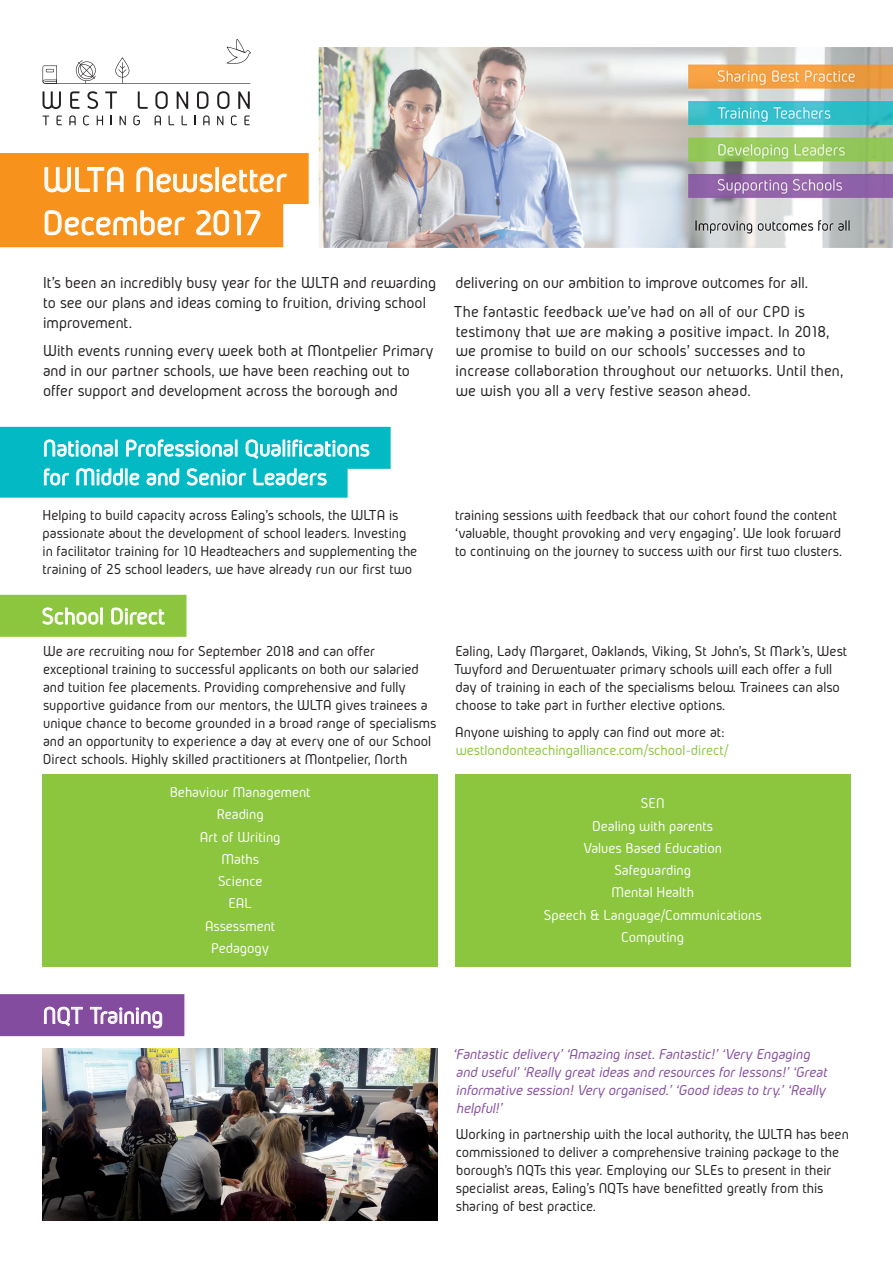
<style>
.page{position:relative;width:893px;height:1263px;background:#fff}
.page>*{position:absolute;margin:0;border:0;box-sizing:border-box;transform-origin:0 0}
.t1{font:36px/43.2px "Gidole Play";color:#fff}
.t2{font:24px/28.8px "Gidole Play";color:#fff}
.t3{font:16.5px/19.8px "Gidole Play";color:#231f20}
.t4{font:15px/18px "Gidole Play";color:#231f20}
.t5{font:italic 15px/18px "Gidole Play";color:#844c9e}
.t6{font:15px/22.2px "Gidole Play";color:#fff;text-align:center}
.t7{font:15px "Gidole Play";color:#8bc63e}
</style>
<div class="page">
<div style="left:0;top:153px;width:309px;height:51px;background:#f7931d"></div>
<div style="left:0;top:196px;width:283px;height:51px;background:#f7931d"></div>
<svg style="left:44px;top:167px;width:80px;height:25px"></svg>
<svg style="left:136px;top:167px;width:77px;height:25px"></svg>
<svg style="left:222px;top:169px;width:65px;height:23px"></svg>
<svg style="left:44px;top:210px;width:141px;height:26px"></svg>
<svg style="left:196px;top:210px;width:65px;height:26px"></svg>
<svg style="left:43px;top:39px;width:208px;height:45px"></svg>
<svg style="left:42px;top:91px;width:19px;height:18px"></svg>
<svg style="left:177px;top:91px;width:11px;height:18px"></svg>
<svg style="left:238px;top:91px;width:12px;height:18px"></svg>
<svg style="left:197px;top:91px;width:12px;height:18px"></svg>
<svg style="left:155px;top:91px;width:13px;height:18px"></svg>
<svg style="left:217px;top:91px;width:13px;height:18px"></svg>
<svg style="left:138px;top:91px;width:10px;height:18px"></svg>
<svg style="left:217px;top:116px;width:7px;height:9px"></svg>
<svg style="left:203px;top:115px;width:7px;height:10px"></svg>
<svg style="left:155px;top:115px;width:6px;height:10px"></svg>
<svg style="left:133px;top:115px;width:7px;height:10px"></svg>
<svg style="left:244px;top:116px;width:6px;height:9px"></svg>
<svg style="left:57px;top:116px;width:5px;height:9px"></svg>
<svg style="left:231px;top:115px;width:6px;height:11px"></svg>
<svg style="left:43px;top:116px;width:6px;height:9px"></svg>
<svg style="left:169px;top:116px;width:5px;height:9px"></svg>
<svg style="left:182px;top:116px;width:5px;height:9px"></svg>
<svg style="left:69px;top:91px;width:57px;height:35px"></svg>
<img style="left:319px;top:48px;width:574px;height:199px">
<div style="left:0;top:427px;width:391px;height:42px;background:#03bac4"></div>
<div style="left:0;top:456px;width:348px;height:42px;background:#03bac4"></div>
<svg style="left:44px;top:439px;width:73px;height:18px"></svg>
<svg style="left:126px;top:439px;width:111px;height:18px"></svg>
<svg style="left:245px;top:439px;width:125px;height:20px"></svg>
<svg style="left:44px;top:468px;width:25px;height:18px"></svg>
<svg style="left:76px;top:468px;width:64px;height:18px"></svg>
<svg style="left:146px;top:468px;width:33px;height:18px"></svg>
<svg style="left:186px;top:468px;width:60px;height:18px"></svg>
<svg style="left:253px;top:468px;width:74px;height:18px"></svg>
<div style="left:0;top:595px;width:186px;height:42px;background:#8bc63e"></div>
<svg style="left:42px;top:607px;width:60px;height:18px"></svg>
<svg style="left:111px;top:607px;width:54px;height:18px"></svg>
<div style="left:43px;top:774px;width:395px;height:192px;background:#8bc63e"></div>
<div style="left:455px;top:774px;width:395px;height:192px;background:#8bc63e"></div>
<img style="left:43px;top:1049px;width:395px;height:171px">
<div style="left:0;top:994px;width:184px;height:42px;background:#844c9e"></div>
<svg style="left:44px;top:1006px;width:39px;height:20px"></svg>
<svg style="left:90px;top:1007px;width:72px;height:22px"></svg>
<h1 class="t1" style="left:43px;top:158px;width:246px">WLTA Newsletter<br>December 2017</h1>
<p class="t3" style="left:43px;top:273px;width:395px">It’s been an incredibly busy year for the WLTA and rewarding to see our plans and ideas coming to fruition, driving school improvement.</p>
<p class="t3" style="left:43px;top:341px;width:392px">With events running every week both at Montpelier Primary and in our partner schools, we have been reaching out to offer support and development across the borough and</p>
<p class="t3" style="left:453px;top:269px;width:356px;line-height:28.3px">delivering on our ambition to improve outcomes for all.<br>The fantastic feedback we've had on all of our CPD is</p>
<p class="t3" style="left:456px;top:321px;width:389px">testimony that we are making a positive impact. In 2018, we promise to build on our schools' successes and to increase collaboration throughout our networks. Until then, we wish you all a very festive season ahead.</p>
<h2 class="t2" style="left:43px;top:434px;width:328px">National Professional Qualifications for Middle and Senior Leaders</h2>
<p class="t4" style="left:43px;top:506px;width:376px">Helping to build capacity across Ealing’s schools, the WLTA is passionate about the development of school leaders. Investing in facilitator training for 10 Headteachers and supplementing the training of 25 school leaders, we have already run our first two</p>
<p class="t4" style="left:455px;top:506px;width:389px">training sessions with feedback that our cohort found the content ‘valuable, thought provoking and very engaging’. We look forward to continuing on the journey to success with our first two clusters.</p>
<h2 class="t2" style="left:42px;top:602px;width:125px">School Direct</h2>
<p class="t4" style="left:43px;top:642px;width:395px">We are recruiting now for September 2018 and can offer exceptional training to successful applicants on both our salaried and tuition fee placements. Providing comprehensive and fully supportive guidance from our mentors, the WLTA gives trainees a unique chance to become grounded in a broad range of specialisms and an opportunity to experience a day at every one of our School Direct schools. Highly skilled practitioners at Montpelier, North</p>
<p class="t4" style="left:454px;top:642px;width:395px">Ealing, Lady Margaret, Oaklands, Viking, St John’s, St Mark’s, West Twyford and Derwentwater primary schools will each offer a full day of training in each of the specialisms below. Trainees can also choose to take part in further elective options.</p>
<p class="t4" style="left:455px;top:723px;width:271px">Anyone wishing to apply can find out more at:</p>
<p class="t7" style="left:456px;top:742px;width:275px">westlondonteachingalliance.com/school-direct/</p>
<p class="t6" style="left:170px;top:781px;width:143px">Behaviour Management<br>Reading<br>Art of Writing<br>Maths<br>Science<br>EAL<br>Assessment<br>Pedagogy</p>
<p class="t6" style="left:544px;top:792px;width:219px">SEN<br>Dealing with parents<br>Values Based Education<br>Safeguarding<br>Mental Health<br>Speech &amp; Language/Communications<br>Computing</p>
<h2 class="t2" style="left:43px;top:1001px;width:122px">NQT Training</h2>
<p class="t5" style="left:453px;top:1045px;width:379px">‘Fantastic delivery’‘Amazing inset.Fantastic!’‘Very Engaging and useful’‘Really greatideas and resources forlessons!’‘Great informative session!Very organised.’‘Good ideas to try.’‘Really helpful!’</p>
<p class="t4" style="left:456px;top:1125px;width:395px">Working in partnership with the local authority, the WLTA has been commissioned to deliver a comprehensive training package to the borough’s NQTs this year. Employing our SLEs to present in their specialist areas, Ealing’s NQTs have benefitted greatly from this sharing of best practice.</p>
</div>
